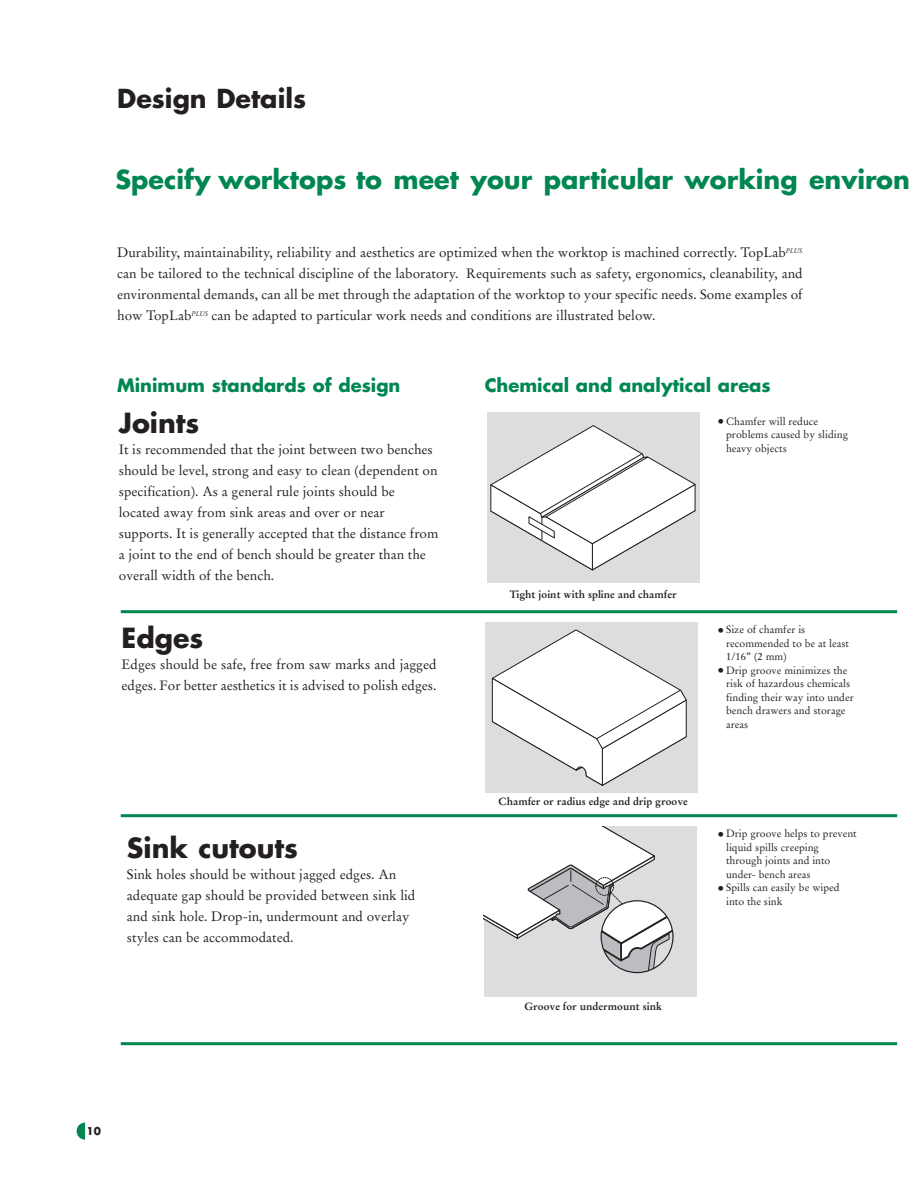
<style>
.page{position:relative;width:918px;height:1188px;background:#fff}
.page>*{position:absolute;margin:0;border:0;box-sizing:border-box;transform-origin:0 0}
.t1{font:700 27px "Futura";color:#231f20}
.t2{font:700 25.5px "Futura";color:#008751}
.t3{font:700 25.5px "Futura";color:#231f20}
.t4{font:700 18px "Futura";color:#008751}
.t5{font:13.5px/21px "Stempel Garamond";color:#231f20}
.t6{font:10.5px/13.5px "Stempel Garamond";color:#231f20}
.t7{font:700 10.5px "Stempel Garamond";color:#231f20}
.t8{font:700 10.5px "Futura";color:#231f20}
.s1{font-size:13.5px}
</style>
<div class="page">
<div style="left:487px;top:412px;width:213px;height:171px;background:#dcdddf"></div>
<svg style="left:490px;top:425px;width:206px;height:146px"></svg>
<div style="left:484px;top:827px;width:213px;height:170px;background:#dcdddf"></div>
<svg style="left:484px;top:827px;width:188px;height:146px"></svg>
<div style="left:601px;top:900px;width:73px;height:73px;border:1px solid #231f20;border-radius:50%"></div>
<div style="left:485px;top:623px;width:213px;height:170px;background:#dcdddf"></div>
<svg style="left:491px;top:629px;width:196px;height:157px"></svg>
<hr style="left:121px;top:610px;width:776px;height:3px;background:#008751">
<hr style="left:121px;top:814px;width:776px;height:3px;background:#008751">
<hr style="left:121px;top:1042px;width:776px;height:3px;background:#008751">
<svg style="left:77px;top:1123px;width:8px;height:17px"></svg>
<p class="t3" style="left:117px;top:81px;width:191px">Design Details</p>
<p class="t2" style="left:116px;top:162px;width:796px">Specify worktops to meet your particular working environ</p>
<p class="t5" style="left:117px;top:242px;width:687px;text-align:justify">Durability, maintainability, reliability and aesthetics are optimized when the worktop is machined correctly. TopLab<sup>PLUS </sup>can be tailored to the technical discipline of the laboratory. Requirements such as safety, ergonomics, cleanability, and environmental demands, can all be met through the adaptation of the worktop to your specific needs. Some examples of how TopLab<sup>PLUS</sup> can be adapted to particular work needs and conditions are illustrated below.</p>
<p class="t4" style="left:117px;top:373px;width:285px">Minimum standards of design</p>
<p class="t4" style="left:485px;top:373px;width:288px">Chemical and analytical areas</p>
<p class="t1" style="left:119px;top:404px;width:82px">Joints</p>
<p class="t5" style="left:119px;top:439px;width:321px">It is recommended that the joint between two benches should be level, strong and easy to clean (dependent on specification). As a general rule joints should be located away from sink areas and over or near supports. It is generally accepted that the distance from a joint to the end of bench should be greater than the overall width of the bench.</p>
<p class="t1" style="left:122px;top:619px;width:83px">Edges</p>
<p class="t5" style="left:122px;top:654px;width:316px">Edges should be safe, free from saw marks and jagged edges. For better aesthetics it is advised to polish edges.</p>
<p class="t1" style="left:127px;top:829px;width:173px">Sink cutouts</p>
<p class="t5" style="left:127px;top:864px;width:290px">Sink holes should be without jagged edges. An adequate gap should be provided between sink lid and sink hole. Drop-in, undermount and overlay styles can be accommodated.</p>
<p class="t6" style="left:726px;top:414px;width:123px;text-indent:-9px"><span class="s1">•</span> Chamfer will reduce problems caused by sliding heavy objects</p>
<p class="t7" style="left:510px;top:588px;width:168px">Tight joint with spline and chamfer</p>
<p class="t7" style="left:499px;top:795px;width:191px">Chamfer or radius edge and drip groove</p>
<p class="t6" style="left:726px;top:623px;width:124px;text-indent:-9px"><span class="s1">•</span> Size of chamfer is recommended to be at least<br>1/16” (2 mm)</p>
<p class="t6" style="left:726px;top:663px;width:129px;text-indent:-9px"><span class="s1">•</span> Drip groove minimizes the risk of hazardous chemicals finding their way into under bench drawers and storage areas</p>
<p class="t6" style="left:726px;top:827px;width:132px;text-indent:-9px"><span class="s1">•</span> Drip groove helps to prevent liquid spills creeping through joints and into under- bench areas</p>
<p class="t6" style="left:726px;top:881px;width:115px;text-indent:-9px"><span class="s1">•</span> Spills can easily be wiped into the sink</p>
<p class="t7" style="left:524px;top:1000px;width:139px">Groove for undermount sink</p>
<p class="t8" style="left:87px;top:1124px;width:16px">10</p>
</div>
